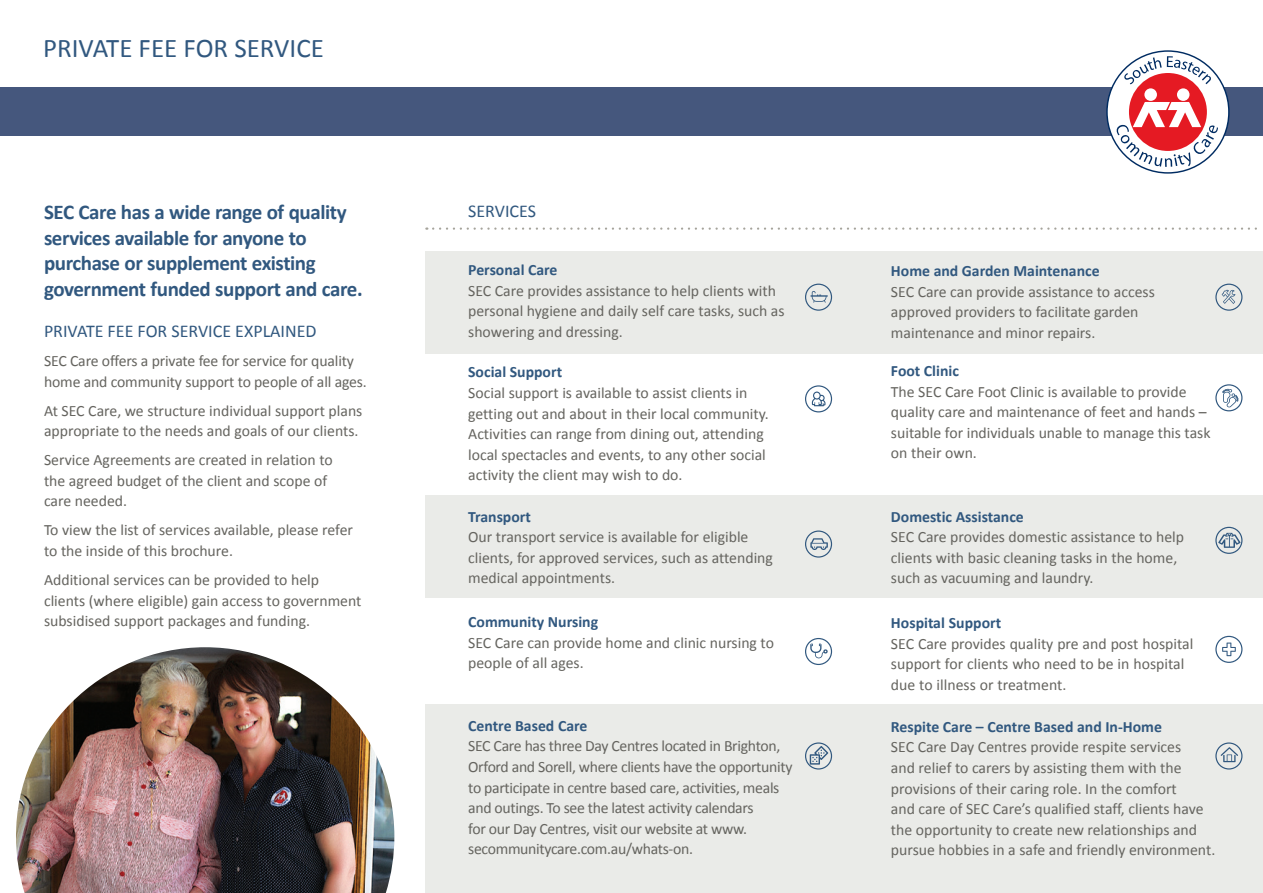
<style>
.page{position:relative;width:1263px;height:893px;background:#fff}
.page>*{position:absolute;margin:0;border:0;box-sizing:border-box;transform-origin:0 0}
.t1{font:27px "Calibri";color:#31587f}
.t2{font:700 21px/25.5px "Calibri";letter-spacing:-.02em;color:#31587f}
.t3{font:18px "Calibri";color:#31587f}
.t4{font:15.75px/20.5px "Calibri";color:#65645f}
.t5{font:15.75px/20.5px "Calibri";letter-spacing:-.02em;color:#65645f}
.t6{font:700 15.75px "Calibri";color:#31587f}
</style>
<div class="page">
<div style="left:0;top:88px;width:1263px;height:48px;background:#45577d"></div>
<div style="left:1107px;top:51px;width:122px;height:122px;background:#fff;border-radius:50%"></div>
<svg style="left:1124px;top:56px;width:88px;height:28px"></svg>
<div style="left:1129px;top:73px;width:78px;height:78px;background:#e51a23;border-radius:50%"></div>
<div style="left:1144px;top:88px;width:13px;height:13px;background:#fff;border-radius:50%"></div>
<div style="left:1177px;top:88px;width:12px;height:13px;background:#fff;border-radius:50%"></div>
<svg style="left:1116px;top:102px;width:102px;height:65px"></svg>
<div style="left:425px;top:252px;width:838px;height:102px;background:#eaebe8"></div>
<div style="left:425px;top:496px;width:838px;height:102px;background:#eaebe8"></div>
<div style="left:425px;top:705px;width:838px;height:188px;background:#eaebe8"></div>
<svg style="left:1222px;top:389px;width:16px;height:19px"></svg>
<svg style="left:433px;top:227px;width:824px;height:3px"></svg>
<img style="left:16px;top:647px;width:378px;height:246px">
<div style="left:805px;top:284px;width:27px;height:27px;border:1px solid #31587f;border-radius:50%"></div>
<div style="left:1215px;top:284px;width:27px;height:27px;border:1px solid #31587f;border-radius:50%"></div>
<div style="left:1215px;top:384px;width:27px;height:27px;border:1px solid #31587f;border-radius:50%"></div>
<div style="left:1215px;top:527px;width:27px;height:27px;border:1px solid #31587f;border-radius:50%"></div>
<div style="left:1215px;top:636px;width:27px;height:27px;border:1px solid #31587f;border-radius:50%"></div>
<div style="left:1215px;top:742px;width:27px;height:27px;border:1px solid #31587f;border-radius:50%"></div>
<div style="left:805px;top:385px;width:27px;height:27px;border:1px solid #31587f;border-radius:50%"></div>
<div style="left:805px;top:530px;width:27px;height:28px;border:1px solid #31587f;border-radius:50%"></div>
<div style="left:805px;top:638px;width:27px;height:27px;border:1px solid #31587f;border-radius:50%"></div>
<div style="left:805px;top:742px;width:27px;height:27px;border:1px solid #31587f;border-radius:50%"></div>
<svg style="left:810px;top:291px;width:18px;height:12px"></svg>
<svg style="left:812px;top:392px;width:13px;height:14px"></svg>
<svg style="left:810px;top:538px;width:18px;height:12px"></svg>
<svg style="left:810px;top:644px;width:18px;height:14px"></svg>
<svg style="left:1220px;top:747px;width:18px;height:15px"></svg>
<svg style="left:1222px;top:643px;width:14px;height:13px"></svg>
<svg style="left:1218px;top:533px;width:22px;height:15px"></svg>
<svg style="left:1222px;top:290px;width:13px;height:14px"></svg>
<svg style="left:810px;top:746px;width:18px;height:19px"></svg>
<h1 class="t1" style="left:43px;top:31px;width:282px">PRIVATE FEE FOR SERVICE</h1>
<h2 class="t2" style="left:44px;top:199px;width:320px">SEC Care has a wide range of quality services available for anyone to purchase or supplement existing government funded support and care.</h2>
<p class="t3" style="left:44px;top:320px;width:274px">PRIVATE FEE FOR SERVICE EXPLAINED</p>
<p class="t4" style="left:44px;top:350px;width:324px">SEC Care offers a private fee for service for quality home and community support to people of all ages.</p>
<p class="t4" style="left:44px;top:399px;width:320px">At SEC Care, we structure individual support plans appropriate to the needs and goals of our clients.</p>
<p class="t4" style="left:44px;top:449px;width:290px">Service Agreements are created in relation to the agreed budget of the client and scope of care needed.</p>
<p class="t4" style="left:44px;top:519px;width:310px">To view the list of services available, please refer to the inside of this brochure.</p>
<p class="t4" style="left:44px;top:569px;width:319px">Additional services can be provided to help clients (where eligible) gain access to government subsidised support packages and funding.</p>
<p class="t3" style="left:468px;top:200px;width:69px">SERVICES</p>
<p class="t6" style="left:468px;top:260px;width:91px">Personal Care</p>
<p class="t4" style="left:468px;top:279px;width:318px">SEC Care provides assistance to help clients with personal hygiene and daily self care tasks, such as showering and dressing.</p>
<p class="t6" style="left:468px;top:362px;width:95px">Social Support</p>
<p class="t4" style="left:468px;top:382px;width:302px">Social support is available to assist clients in getting out and about in their local community.<br>Activities can range from dining out, attending local spectacles and events, to any other social activity the client may wish to do.</p>
<p class="t6" style="left:468px;top:507px;width:64px">Transport</p>
<p class="t4" style="left:468px;top:526px;width:306px">Our transport service is available for eligible clients, for approved services, such as attending medical appointments.</p>
<p class="t6" style="left:468px;top:612px;width:131px">Community Nursing</p>
<p class="t4" style="left:468px;top:632px;width:307px">SEC Care can provide home and clinic nursing to people of all ages.</p>
<p class="t6" style="left:468px;top:716px;width:121px">Centre Based Care</p>
<p class="t5" style="left:468px;top:735px;width:326px">SEC Care has three Day Centres located in Brighton, Orford and Sorell, where clients have the opportunity to participate in centre based care, activities, meals and outings. To see the latest activity calendars<br>for our Day Centres, visit our website at www. secommunitycare.com.au/whats-on.</p>
<p class="t6" style="left:891px;top:261px;width:210px">Home and Garden Maintenance</p>
<p class="t4" style="left:891px;top:280px;width:265px">SEC Care can provide assistance to access approved providers to facilitate garden maintenance and minor repairs.</p>
<p class="t6" style="left:891px;top:361px;width:70px">Foot Clinic</p>
<p class="t4" style="left:891px;top:380px;width:321px">The SEC Care Foot Clinic is available to provide quality care and maintenance of feet and hands – suitable for individuals unable to manage this task on their own.</p>
<p class="t6" style="left:891px;top:506px;width:134px">Domestic Assistance</p>
<p class="t4" style="left:891px;top:526px;width:295px">SEC Care provides domestic assistance to help clients with basic cleaning tasks in the home, such as vacuuming and laundry.</p>
<p class="t6" style="left:891px;top:613px;width:112px">Hospital Support</p>
<p class="t4" style="left:891px;top:632px;width:304px">SEC Care provides quality pre and post hospital support for clients who need to be in hospital due to illness or treatment.</p>
<p class="t6" style="left:891px;top:717px;width:273px">Respite Care – Centre Based and In-Home</p>
<p class="t4" style="left:891px;top:736px;width:326px">SEC Care Day Centres provide respite services<br>and relief to carers by assisting them with the provisions of their caring role. In the comfort<br>and care of SEC Care’s qualified staff, clients have the opportunity to create new relationships and pursue hobbies in a safe and friendly environment.</p>
</div>
